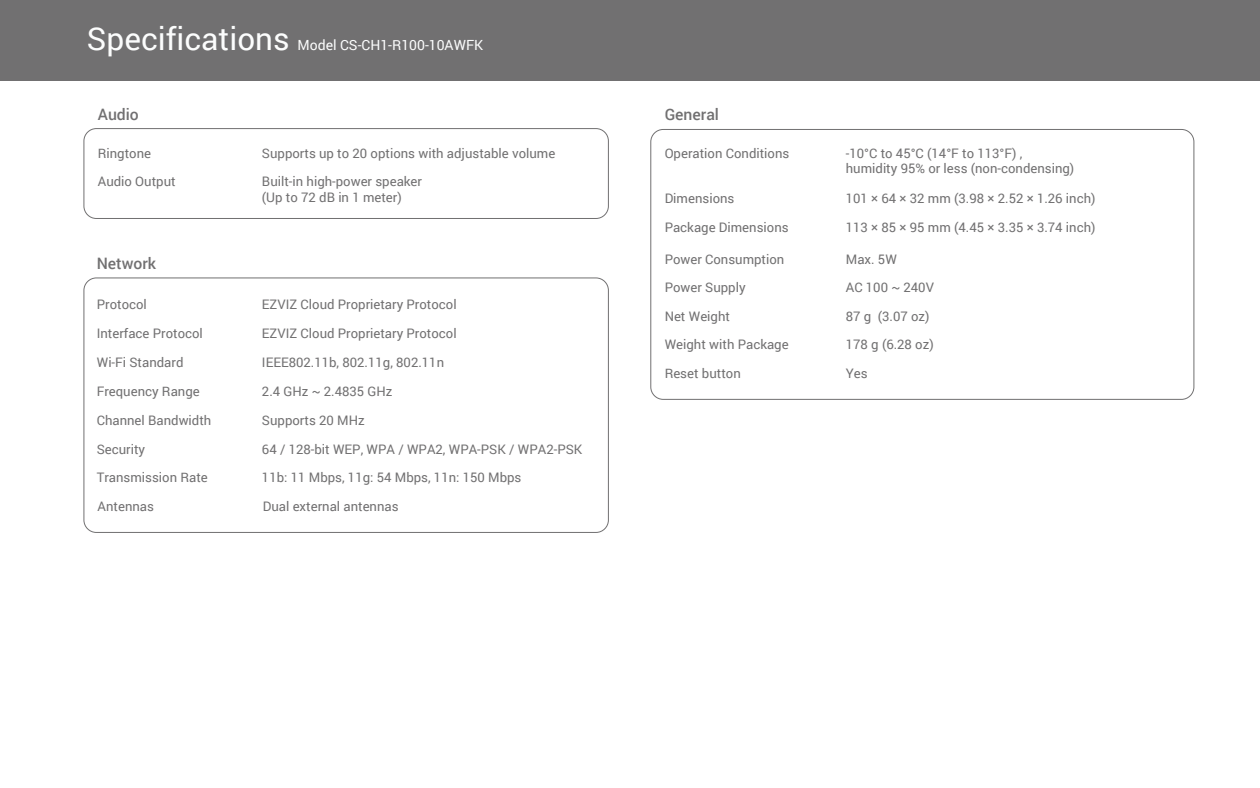
<style>
.page{position:relative;width:1260px;height:788px;background:#fff}
.page>*{position:absolute;margin:0;border:0;box-sizing:border-box;transform-origin:0 0}
.t1{font:31.5px "Roboto";color:#fcfdfd}
.t2{font:500 15.75px "Roboto";color:#717071}
.t3{font:14px "Roboto";color:#fcfdfd}
.t4{font:13.12px/15.8px "Roboto";color:#717071}
</style>
<div class="page">
<div style="left:0;top:0;width:1260px;height:80px;background:#717071"></div>
<div style="left:83px;top:277px;width:526px;height:256px;border:1px solid #717071;border-radius:12px"></div>
<div style="left:650px;top:129px;width:544px;height:271px;border:1px solid #717071;border-radius:12px"></div>
<div style="left:83px;top:128px;width:526px;height:91px;border:1px solid #717071;border-radius:12px"></div>
<h1 class="t1" style="left:87px;top:16px;width:204px">Specifications</h1>
<p class="t3" style="left:297px;top:35px;width:187px">Model CS-CH1-R100-10AWFK</p>
<p class="t2" style="left:98px;top:103px;width:42px">Audio</p>
<p class="t4" style="left:98px;top:144px;width:55px">Ringtone</p>
<p class="t4" style="left:262px;top:144px;width:295px">Supports up to 20 options with adjustable volume</p>
<p class="t4" style="left:98px;top:173px;width:79px">Audio Output</p>
<p class="t4" style="left:262px;top:173px;width:162px">Built-in high-power speaker (Up to 72 dB in 1 meter)</p>
<p class="t2" style="left:97px;top:252px;width:61px">Network</p>
<p class="t4" style="left:97px;top:296px;width:52px">Protocol</p>
<p class="t4" style="left:262px;top:296px;width:196px">EZVIZ Cloud Proprietary Protocol</p>
<p class="t4" style="left:97px;top:325px;width:108px">Interface Protocol</p>
<p class="t4" style="left:262px;top:325px;width:196px">EZVIZ Cloud Proprietary Protocol</p>
<p class="t4" style="left:97px;top:354px;width:88px">Wi-Fi Standard</p>
<p class="t4" style="left:262px;top:354px;width:184px">IEEE802.11b, 802.11g, 802.11n</p>
<p class="t4" style="left:97px;top:383px;width:105px">Frequency Range</p>
<p class="t4" style="left:262px;top:383px;width:132px">2.4 GHz ~ 2.4835 GHz</p>
<p class="t4" style="left:97px;top:411px;width:116px">Channel Bandwidth</p>
<p class="t4" style="left:262px;top:411px;width:104px">Supports 20 MHz</p>
<p class="t4" style="left:97px;top:440px;width:50px">Security</p>
<p class="t4" style="left:262px;top:440px;width:322px">64 / 128-bit WEP, WPA / WPA2, WPA-PSK / WPA2-PSK</p>
<p class="t4" style="left:97px;top:469px;width:113px">Transmission Rate</p>
<p class="t4" style="left:262px;top:469px;width:261px">11b: 11 Mbps, 11g: 54 Mbps, 11n: 150 Mbps</p>
<p class="t4" style="left:98px;top:497px;width:58px">Antennas</p>
<p class="t4" style="left:263px;top:497px;width:137px">Dual external antennas</p>
<p class="t2" style="left:665px;top:103px;width:56px">General</p>
<p class="t4" style="left:665px;top:144px;width:126px">Operation Conditions</p>
<p class="t4" style="left:846px;top:144px;width:230px">-10°C to 45°C (14°F to 113°F) , humidity 95% or less (non-condensing)</p>
<p class="t4" style="left:665px;top:190px;width:71px">Dimensions</p>
<p class="t4" style="left:846px;top:190px;width:251px">101 × 64 × 32 mm (3.98 × 2.52 × 1.26 inch)</p>
<p class="t4" style="left:665px;top:219px;width:125px">Package Dimensions</p>
<p class="t4" style="left:846px;top:219px;width:251px">113 × 85 × 95 mm (4.45 × 3.35 × 3.74 inch)</p>
<p class="t4" style="left:665px;top:244px;width:121px;line-height:28.1px">Power Consumption<br>Power Supply</p>
<p class="t4" style="left:846px;top:244px;width:90px;line-height:28.1px">Max. 5W<br>AC 100 ~ 240V</p>
<p class="t4" style="left:665px;top:307px;width:67px">Net Weight</p>
<p class="t4" style="left:846px;top:307px;width:85px">87 g (3.07 oz)</p>
<p class="t4" style="left:665px;top:336px;width:126px">Weight with Package</p>
<p class="t4" style="left:846px;top:336px;width:89px">178 g (6.28 oz)</p>
<p class="t4" style="left:665px;top:365px;width:78px">Reset button</p>
<p class="t4" style="left:846px;top:365px;width:23px">Yes</p>
</div>
